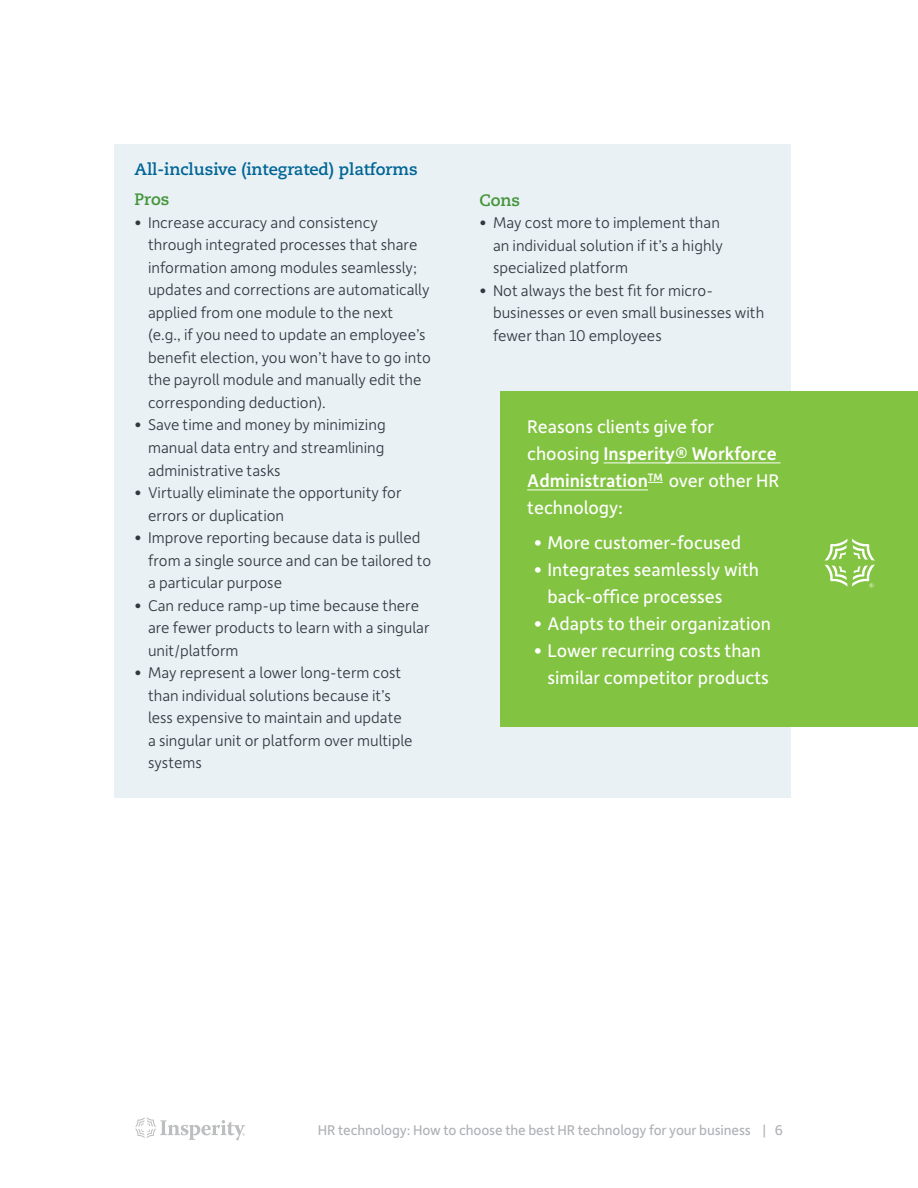
<style>
.page{position:relative;width:918px;height:1188px;background:#fff}
.page>*{position:absolute;margin:0;border:0;box-sizing:border-box;transform-origin:0 0}
.t1{font:19.5px/27px "Depot New";color:#fff}
.t2{font:300 16.5px/22.5px "Depot New";color:#343741}
.t3{font:700 16.5px "Caecilia LT Std";color:#006595}
.t4{font:700 16.5px "Caecilia LT Std";color:#439539}
.t5{font:15px "Depot New";letter-spacing:-.01em;color:#afb1b7}
.s1{font-weight:500}
</style>
<div class="page">
<svg style="left:135px;top:1117px;width:110px;height:23px"></svg>
<div style="left:114px;top:145px;width:677px;height:653px;background:#e9f1f5"></div>
<div style="left:500px;top:392px;width:418px;height:335px;background:#82c341"></div>
<hr style="left:604px;top:463px;width:177px;height:1px;background:#fff">
<hr style="left:527px;top:490px;width:121px;height:1px;background:#fff">
<svg style="left:648px;top:482px;width:15px;height:1px"></svg>
<svg style="left:825px;top:539px;width:50px;height:48px"></svg>
<p class="t3" style="left:135px;top:159px;width:285px">All-inclusive (integrated) platforms</p>
<p class="t4" style="left:135px;top:190px;width:36px">Pros</p>
<p class="t2" style="left:148px;top:211px;width:284px;text-indent:-13px">• Increase accuracy and consistency through integrated processes that share information among modules seamlessly; updates and corrections are automatically applied from one module to the next<br>(e.g., if you need to update an employee’s benefit election, you won’t have to go into the payroll module and manually edit the corresponding deduction).</p>
<p class="t2" style="left:148px;top:413px;width:239px;text-align:justify;text-indent:-13px">• Save time and money by minimizing manual data entry and streamlining administrative tasks</p>
<p class="t2" style="left:148px;top:481px;width:255px;text-indent:-13px">• Virtually eliminate the opportunity for errors or duplication</p>
<p class="t2" style="left:148px;top:526px;width:285px;text-indent:-13px">• Improve reporting because data is pulled from a single source and can be tailored to a particular purpose</p>
<p class="t2" style="left:148px;top:593px;width:283px;text-indent:-13px">• Can reduce ramp-up time because there are fewer products to learn with a singular unit/platform</p>
<p class="t2" style="left:148px;top:661px;width:266px;text-indent:-13px">• May represent a lower long-term cost than individual solutions because it’s less expensive to maintain and update a singular unit or platform over multiple systems</p>
<p class="t4" style="left:480px;top:190px;width:42px">Cons</p>
<p class="t2" style="left:493px;top:211px;width:231px;text-indent:-13px">• May cost more to implement than an individual solution if it’s a highly specialized platform</p>
<p class="t2" style="left:493px;top:278px;width:273px;text-indent:-13px">• Not always the best fit for micro&shy;businesses or even small businesses with fewer than 10 employees</p>
<p class="t1" style="left:527px;top:413px;width:254px">Reasons clients give for choosing <span class="s1">Insperity® Workforce<br>Administration</span><sup>TM</sup> over other HR technology:</p>
<p class="t1" style="left:534px;top:528px;width:209px">• More customer-focused</p>
<p class="t1" style="left:547px;top:555px;width:213px;text-indent:-13px">• Integrates seamlessly With back-office processes</p>
<p class="t1" style="left:534px;top:609px;width:239px">• Adapts to their organization</p>
<p class="t1" style="left:547px;top:636px;width:223px;text-indent:-13px">• Lower recurring costs than similar competitor products</p>
<p class="t5" style="left:318px;top:1120px;width:467px">HR technology: How to choose the best HR technology for your business | 6</p>
</div>
